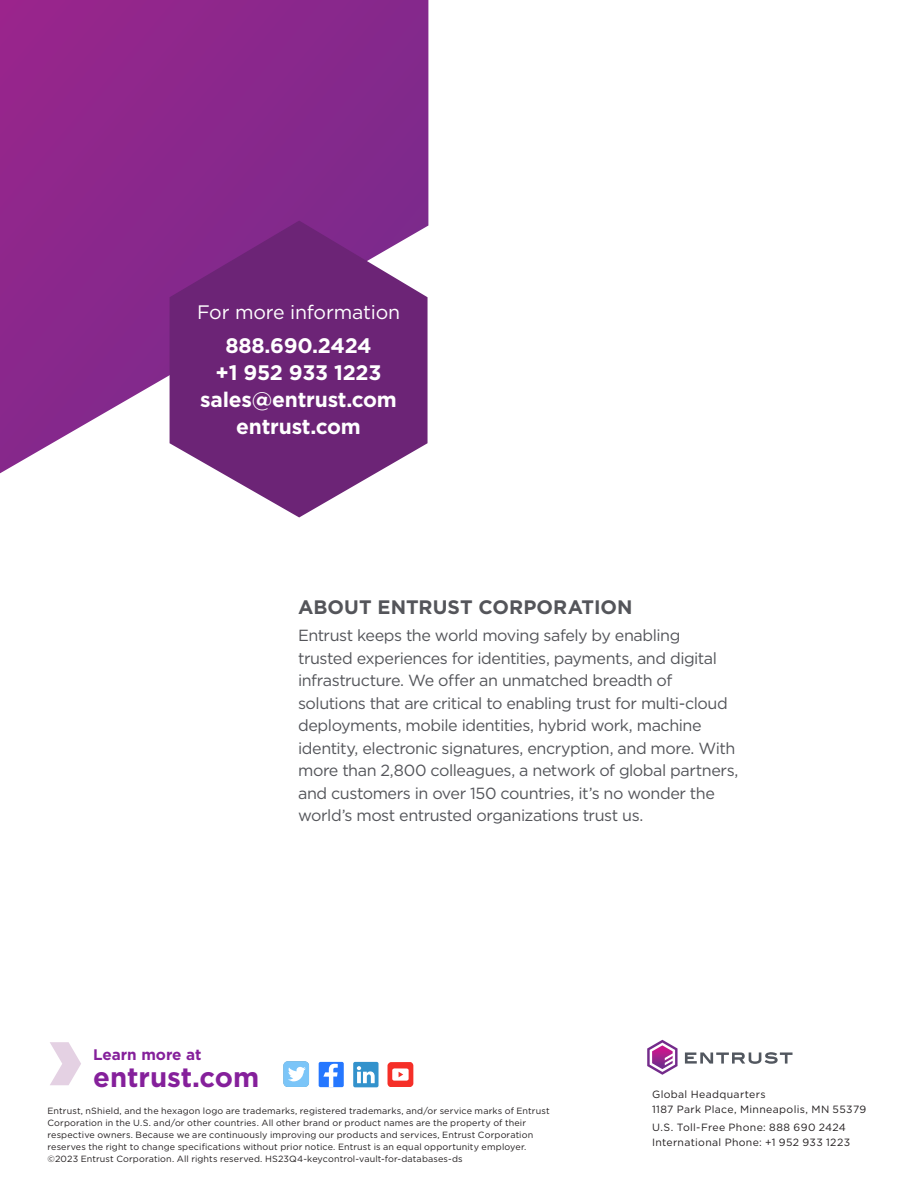
<style>
.page{position:relative;width:918px;height:1188px;background:#fff}
.page>*{position:absolute;margin:0;border:0;box-sizing:border-box;transform-origin:0 0}
.t1{font:700 27.6px "Gotham";color:#85209b}
.t2{font:700 21px/27px "Gotham";letter-spacing:-.01em;color:#fff;text-align:center}
.Copy_Sub_headline{font:700 19.5px "Gotham";color:#54555a}
.t3{font:19.5px "Gotham";letter-spacing:-.01em;color:#fff}
.t4{font:16.2px/22.5px "Gotham";letter-spacing:-.025em;color:#54555a}
.t5{font:700 15.3px "Gotham";color:#85209b}
.t6{font:10.5px/15px "Gotham";letter-spacing:.035em;color:#231f20}
.Legal{font:9px/12px "Gotham";letter-spacing:.015em;color:#231f20}
</style>
<div class="page">
<svg style="left:685px;top:1052px;width:108px;height:12px"></svg>
<svg style="left:647px;top:1040px;width:31px;height:35px"></svg>
<svg style="left:0;top:0;width:428px;height:474px;background:#8f3291"></svg>
<svg style="left:170px;top:221px;width:258px;height:296px;fill:#6c2476"></svg>
<div style="left:319px;top:1062px;width:25px;height:25px;background:#2577ff;border-radius:2px"></div>
<svg style="left:323px;top:1064px;width:15px;height:23px"></svg>
<div style="left:353px;top:1062px;width:26px;height:25px;background:#3392cc;border-radius:2px"></div>
<svg style="left:357px;top:1066px;width:18px;height:17px"></svg>
<div style="left:284px;top:1062px;width:25px;height:25px;background:#7bc5f8;border-radius:4px"></div>
<svg style="left:288px;top:1067px;width:18px;height:15px"></svg>
<svg style="left:388px;top:1062px;width:25px;height:25px"></svg>
<svg style="left:50px;top:1042px;width:31px;height:43px"></svg>
<p class="t3" style="left:197px;top:300px;width:205px">For more information</p>
<p class="t2" style="left:200px;top:332px;width:198px">888.690.2424<br>+1 952 933 1223 sales@entrust.com entrust.com</p>
<p class="Copy_Sub_headline" style="left:298px;top:594px;width:336px">ABOUT ENTRUST CORPORATION</p>
<p class="t4" style="left:298px;top:624px;width:442px">Entrust keeps the world moving safely by enabling trusted experiences for identities, payments, and digital infrastructure. We offer an unmatched breadth of solutions that are critical to enabling trust for multi-cloud deployments, mobile identities, hybrid work, machine identity, electronic signatures, encryption, and more. With more than 2,800 colleagues, a network of global partners, and customers in over 150 countries, it’s no wonder the world’s most entrusted organizations trust us.</p>
<p class="t5" style="left:93px;top:1044px;width:110px">Learn more at</p>
<p class="t1" style="left:93px;top:1059px;width:168px">entrust.com</p>
<p class="Legal" style="left:48px;top:1105px;width:504px">Entrust, nShield, and the hexagon logo are trademarks, registered trademarks, and/or service marks of Entrust Corporation in the U.S. and/or other countries. All other brand or product names are the property of their respective owners. Because we are continuously improving our products and services, Entrust Corporation reserves the right to change specifications without prior notice. Entrust is an equal opportunity employer. ©2023 Entrust Corporation. All rights reserved. HS23Q4-keycontrol-vault-for-databases-ds</p>
<p class="t6" style="left:652px;top:1086px;width:216px">Global Headquarters<br>1187 Park Place, Minneapolis, MN 55379</p>
<p class="t6" style="left:652px;top:1119px;width:200px">U.S. Toll-Free Phone: 888 690 2424<br>International Phone: +1 952 933 1223</p>
</div>
